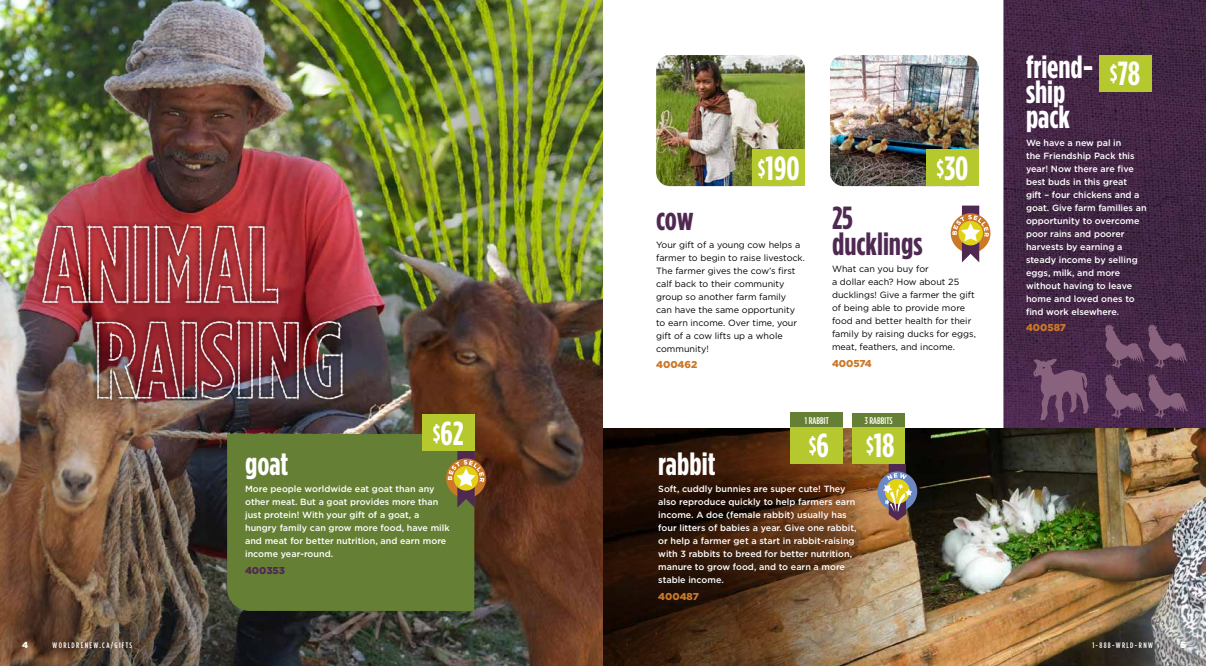
<style>
.page{position:relative;width:1206px;height:666px;background:#fff}
.page>*{position:absolute;margin:0;border:0;box-sizing:border-box;transform-origin:0 0}
.t1{font:700 33.4px "Gotham Condensed";color:#fff}
.t2{font:700 32px/25.4px "Gotham Condensed";color:#fff}
.t3{font:700 32px/25.4px "Gotham Condensed";color:#502953}
.t4{font:700 22px "Gotham Condensed";color:#fff}
.t5{font:900 10px "Gotham";color:#cc7829}
.t6{font:900 10px "Gotham";letter-spacing:-.005em;color:#502953}
.t7{font:500 9.7px "Gotham Condensed";color:#fff}
.t8{font:500 9px/13px "Gotham";color:#fff}
.t9{font:9px/13px "Gotham";color:#000}
.t10{font:900 8.8px "Gotham";color:#fff}
.t11{font:500 8px "Gotham Condensed";letter-spacing:.17em;color:#fff}
.s1{font-size:22px}
.s2{font-size:33.4px}
</style>
<div class="page">
<img style="left:1004px;top:0;width:202px;height:428px">
<svg style="left:1033px;top:359px;width:56px;height:63px;background:#694464"></svg>
<svg style="left:1105px;top:324px;width:83px;height:95px;background:#5d3b5a"></svg>
<img style="left:946px;top:428px;width:260px;height:238px">
<img style="left:603px;top:428px;width:343px;height:238px">
<img style="left:830px;top:55px;width:149px;height:131px">
<img style="left:0;top:0;width:603px;height:666px">
<div style="left:227px;top:434px;width:247px;height:177px;background:#657f34"></div>
<div style="left:791px;top:413px;width:52px;height:19px;background:#657f34"></div>
<div style="left:791px;top:428px;width:52px;height:36px;background:#b5c82d"></div>
<div style="left:878px;top:471px;width:39px;height:40px;background:#6c88c2;border-radius:50%"></div>
<svg style="left:883px;top:464px;width:29px;height:57px"></svg>
<img style="left:656px;top:55px;width:149px;height:131px">
<div style="left:752px;top:150px;width:53px;height:36px;background:#b5c82d"></div>
<div style="left:926px;top:150px;width:53px;height:36px;background:#b5c82d"></div>
<div style="left:852px;top:413px;width:53px;height:33px;background:#657f34"></div>
<div style="left:852px;top:428px;width:53px;height:36px;background:#b5c82d"></div>
<svg style="left:446px;top:458px;width:40px;height:40px"></svg>
<svg style="left:448px;top:451px;width:36px;height:57px;background:#9d7f48"></svg>
<div style="left:951px;top:213px;width:39px;height:40px;background:#cc7829;border-radius:50%"></div>
<svg style="left:952px;top:206px;width:37px;height:56px"></svg>
<div style="left:422px;top:415px;width:52px;height:36px;background:#b5c82d"></div>
<img style="left:18px;top:196px;width:395px;height:256px">
<div style="left:1099px;top:55px;width:52px;height:37px;background:#b5c82d"></div>
<h1 class="t1" style="left:433px;top:414px;width:32px"><span class="s1">$</span>62</h1>
<h2 class="t2" style="left:245px;top:450px;width:45px">goat</h2>
<p class="t8" style="left:245px;top:482px;width:206px">More people worldwide eat goat than any other meat. But a goat provides more than just protein! With your gift of a goat, a hungry family can grow more food, have milk and meat for better nutrition, and earn more income year-round.</p>
<p class="t6" style="left:245px;top:564px;width:41px">400353</p>
<h1 class="t1" style="left:758px;top:149px;width:43px"><span class="s1">$</span>190</h1>
<h1 class="t1" style="left:937px;top:149px;width:33px"><span class="s1">$</span>30</h1>
<h2 class="t3" style="left:656px;top:206px;width:39px">cow</h2>
<p class="t9" style="left:656px;top:238px;width:150px">Your gift of a young cow helps a farmer to begin to raise livestock.<br>The farmer gives the cow’s first calf back to their community group so another farm family<br>can have the same opportunity to earn income. Over time, your gift of a cow lifts up a whole community!</p>
<p class="t5" style="left:656px;top:359px;width:43px">400462</p>
<h2 class="t3" style="left:832px;top:204px;width:92px">25 ducklings</h2>
<p class="t9" style="left:832px;top:262px;width:145px">What can you buy for<br>a dollar each? How about 25 ducklings! Give a farmer the gift of being able to provide more food and better health for their family by raising ducks for eggs, meat, feathers, and income.</p>
<p class="t5" style="left:832px;top:357px;width:41px">400574</p>
<p class="t7" style="left:805px;top:415px;width:25px">1 RABBIT</p>
<h3 class="t4" style="left:809px;top:433px;width:22px">$<span class="s2">6</span></h3>
<h2 class="t2" style="left:658px;top:450px;width:59px">rabbit</h2>
<p class="t8" style="left:658px;top:482px;width:200px">Soft, cuddly bunnies are super cute! They also reproduce quickly to help farmers earn income. A doe (female rabbit) usually has four litters of babies a year. Give one rabbit, or help a farmer get a start in rabbit-raising with 3 rabbits to breed for better nutrition, manure to grow food, and to earn a more stable income.</p>
<p class="t5" style="left:658px;top:590px;width:42px">400487</p>
<p class="t7" style="left:865px;top:415px;width:29px">3 RABBITS</p>
<h1 class="t1" style="left:866px;top:426px;width:30px"><span class="s1">$</span>18</h1>
<h2 class="t2" style="left:1026px;top:53px;width:69px">friend&shy;ship pack</h2>
<p class="t8" style="left:1026px;top:136px;width:122px">We have a new pal in<br>the Friendship Pack this year! Now there are five best buds in this great<br>gift – four chickens and a goat. Give farm families an opportunity to overcome poor rains and poorer harvests by earning a steady income by selling eggs, milk, and more without having to leave home and loved ones to find work elsewhere.</p>
<p class="t5" style="left:1026px;top:322px;width:42px">400587</p>
<h1 class="t1" style="left:1110px;top:55px;width:32px"><span class="s1">$</span>78</h1>
<p class="t10" style="left:22px;top:640px;width:8px">4</p>
<p class="t11" style="left:53px;top:641px;width:81px">WORLDRENEW.CA/GIFTS</p>
<p class="t11" style="left:1092px;top:641px;width:62px">1-888-WRLD-RNW</p>
<p class="t10" style="left:1181px;top:640px;width:7px">5</p>
</div>
